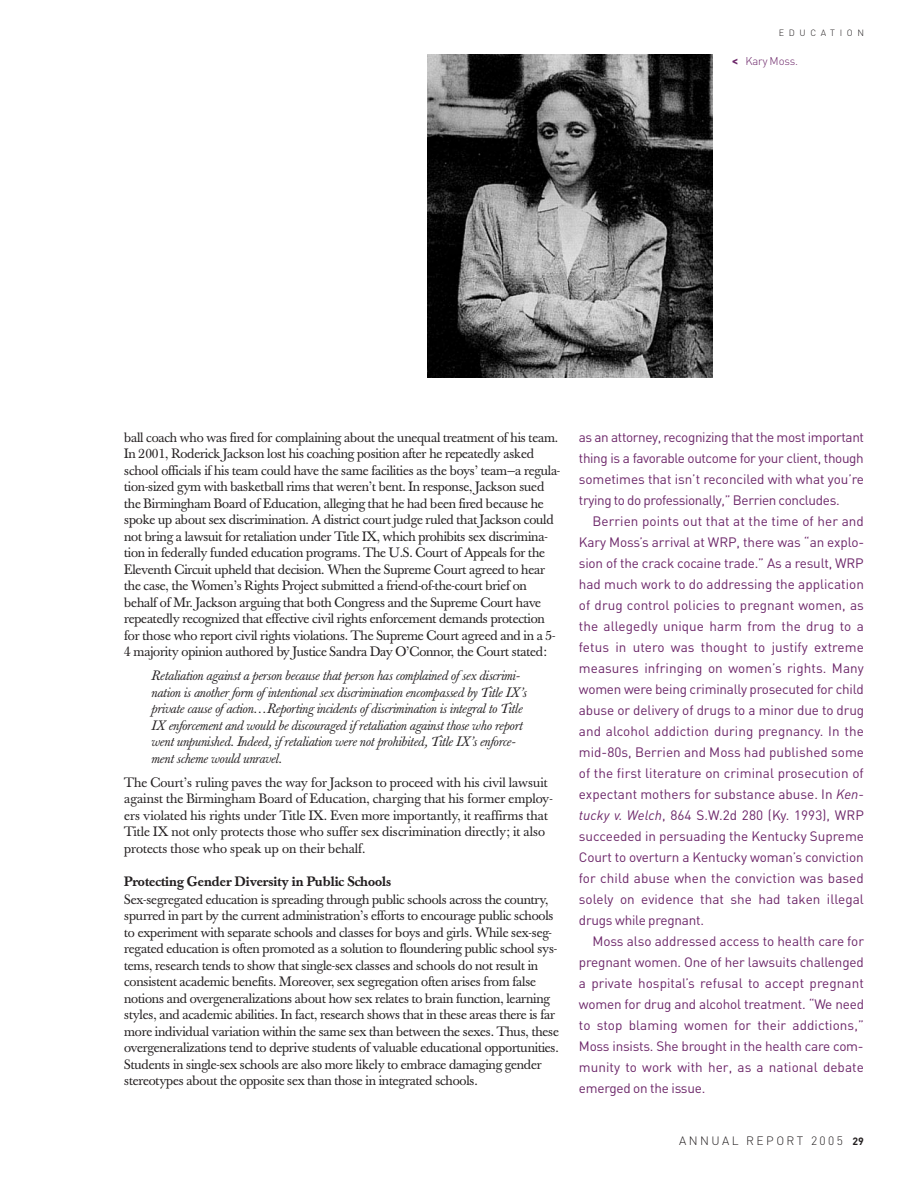
<style>
.page{position:relative;width:918px;height:1188px;background:#fff}
.page>*{position:absolute;margin:0;border:0;box-sizing:border-box;transform-origin:0 0}
.t1{font:13.5px/16.5px "Baskerville";letter-spacing:-.015em;color:#231f20}
.t2{font:13.5px/21px "DIN";letter-spacing:-.015em;color:#6c2669;text-align:justify}
.t3{font:italic 13.5px/16.5px "Baskerville";color:#231f20}
.t4{font:500 13.5px "Baskerville";color:#231f20}
.t5{font:300 12px "DIN";letter-spacing:.205em;color:#231f20}
.t6{font:300 11.25px "DIN";letter-spacing:-.015em;color:#6c2669}
.t7{font:300 9px "DIN";letter-spacing:.515em;color:#231f20}
.s1{font-weight:700;font-size:12px}
.s2{font-style:italic}
.s3{font-weight:700;font-size:10.5px}
</style>
<div class="page">
<img style="left:427px;top:54px;width:285px;height:324px">
<p class="t7" style="left:779px;top:28px;width:87px">EDUCATION</p>
<p class="t6" style="left:732px;top:54px;width:68px"><span class="s1">&lt;</span> Kary Moss.</p>
<p class="t1" style="left:124px;top:431px;width:438px">ball coach who was fired for complaining about the unequal treatment of his team.<br>In 2001, Roderick Jackson lost his coaching position after he repeatedly asked school officials if his team could have the same facilities as the boys’ team—a regula&shy;tion-sized gym with basketball rims that weren’t bent. In response, Jackson sued the Birmingham Board of Education, alleging that he had been fired because he spoke up about sex discrimination. A district court judge ruled that Jackson could not bring a lawsuit for retaliation under Title IX, which prohibits sex discrimina&shy;tion in federally funded education programs. The U.S. Court of Appeals for the Eleventh Circuit upheld that decision. When the Supreme Court agreed to hear the case, the Women’s Rights Project submitted a friend-of-the-court brief on behalf of Mr. Jackson arguing that both Congress and the Supreme Court have repeatedly recognized that effective civil rights enforcement demands protection for those who report civil rights violations. The Supreme Court agreed and in a 5- 4 majority opinion authored by Justice Sandra Day O’Connor, the Court stated:</p>
<p class="t3" style="left:151px;top:669px;width:377px">Retaliation against a person because that person has complained ofsex discrimi&shy;nation is another form ofintentional sex discrimination encompassed by Title IX’s private cause ofaction…Reporting incidents ofdiscrimination is integral to Title IX enforcement and would be discouraged ifretaliation against those who report went unpunished. Indeed, ifretaliation were not prohibited, Title IX’s enforce&shy;ment scheme would unravel.</p>
<p class="t1" style="left:124px;top:776px;width:430px">The Court’s ruling paves the way for Jackson to proceed with his civil lawsuit against the Birmingham Board of Education, charging that his former employ&shy;ers violated his rights under Title IX. Even more importantly, it reaffirms that Title IX not only protects those who suffer sex discrimination directly; it also protects those who speak up on their behalf.</p>
<p class="t4" style="left:124px;top:876px;width:269px">Protecting Gender Diversity in Public Schools</p>
<p class="t1" style="left:124px;top:892px;width:436px">Sex-segregated education is spreading through public schools across the country, spurred in part by the current administration’s efforts to encourage public schools to experiment with separate schools and classes for boys and girls. While sex-seg&shy;regated education is often promoted as a solution to floundering public school sys&shy;tems, research tends to show that single-sex classes and schools do not result in consistent academic benefits. Moreover, sex segregation often arises from false notions and overgeneralizations about how sex relates to brain function, learning styles, and academic abilities. In fact, research shows that in these areas there is far more individual variation within the same sex than between the sexes. Thus, these overgeneralizations tend to deprive students of valuable educational opportunities.<br>Students in single-sex schools are also more likely to embrace damaging gender stereotypes about the opposite sex than those in integrated schools.</p>
<p class="t2" style="left:579px;top:427px;width:287px">as an attorney, recognizing that the most important thing is a favorable outcome for your client, though sometimes that isn’t reconciled with what you’re trying to do professionally,” Berrien concludes.</p>
<p class="t2" style="left:579px;top:511px;width:287px;text-indent:14px">Berrien points out that at the time of her and Kary Moss’s arrival at WRP, there was “an explo&shy;sion of the crack cocaine trade.” As a result, WRP had much work to do addressing the application of drug control policies to pregnant women, as the allegedly unique harm from the drug to a fetus in utero was thought to justify extreme measures infringing on women’s rights. Many women were being criminally prosecuted for child abuse or delivery of drugs to a minor due to drug and alcohol addiction during pregnancy. In the mid-80s, Berrien and Moss had published some of the first literature on criminal prosecution of expectant mothers for substance abuse. In <span class="s2">Ken&shy;tucky v. Welch</span>, 864 S.W.2d 280 (Ky. 1993), WRP succeeded in persuading the Kentucky Supreme Court to overturn a Kentucky woman’s conviction for child abuse when the conviction was based solely on evidence that she had taken illegal drugs while pregnant.</p>
<p class="t2" style="left:579px;top:931px;width:287px;text-indent:14px">Moss also addressed access to health care for pregnant women. One of her lawsuits challenged a private hospital’s refusal to accept pregnant women for drug and alcohol treatment. “We need to stop blaming women for their addictions,” Moss insists. She brought in the health care com&shy;munity to work with her, as a national debate emerged on the issue.</p>
<p class="t5" style="left:679px;top:1133px;width:186px">ANNUAL REPORT 2005 <span class="s3">29</span></p>
</div>
